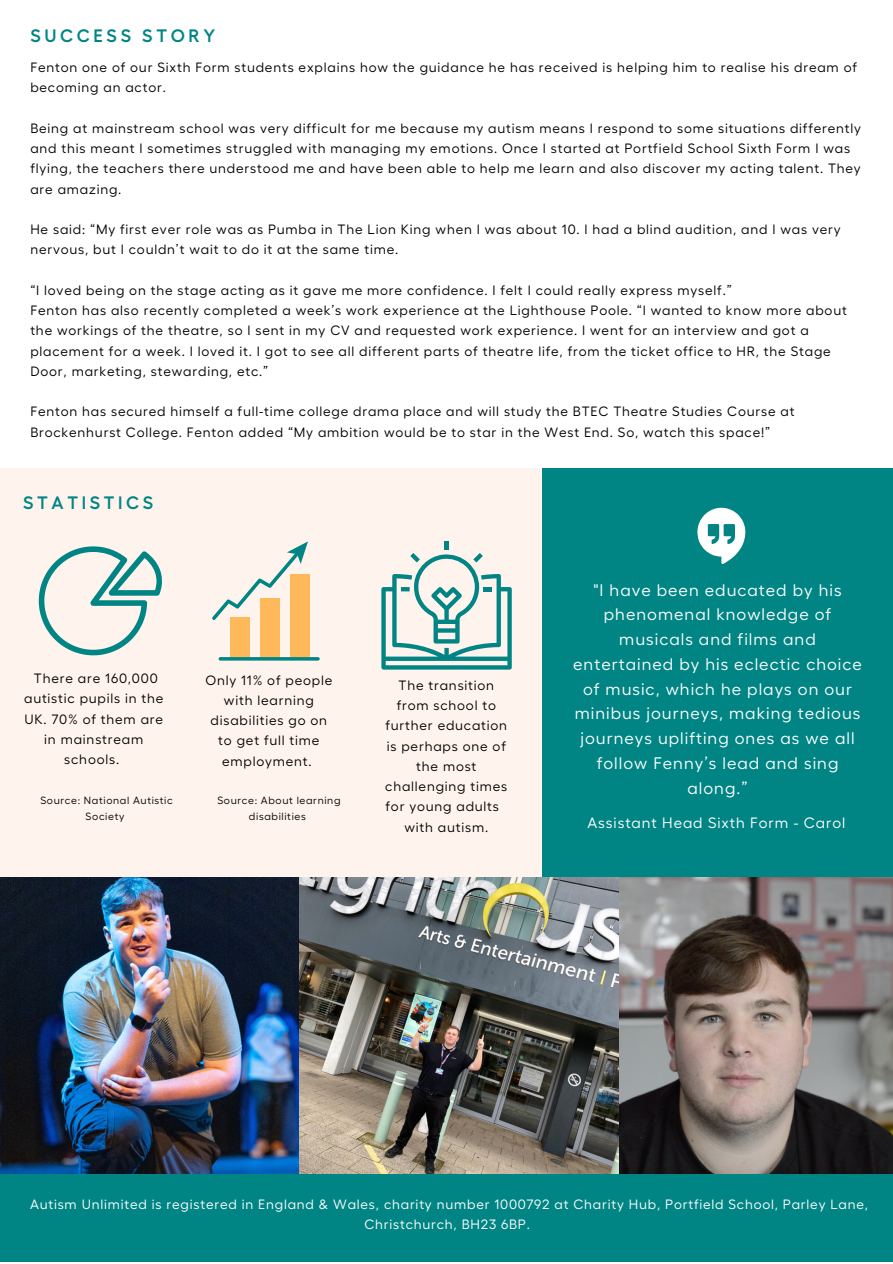
<style>
.page{position:relative;width:893px;height:1264px;background:#fff}
.page>*{position:absolute;margin:0;border:0;box-sizing:border-box;transform-origin:0 0}
.t1{font:600 18px "Fellix";letter-spacing:.2em;color:#008584}
.t2{font:16.8px/24.8px "Fellix";letter-spacing:.06em;color:#fff;text-align:center}
.t3{font:15px "Fellix";letter-spacing:.06em;color:#fff}
.t4{font:13.5px/20.2px "Fellix";letter-spacing:.06em;color:#000}
.t5{font:13.5px/20.2px "Fellix";letter-spacing:.06em;color:#fff;text-align:center}
.t6{font:10.5px/15.8px "Fellix";letter-spacing:.06em;color:#000;text-align:center}
</style>
<div class="page">
<div style="left:0;top:468px;width:892px;height:409px;background:#fff4ed"></div>
<div style="left:0;top:1169px;width:892px;height:93px;background:#008584"></div>
<div style="left:541px;top:468px;width:351px;height:409px;background:#008584"></div>
<svg style="left:697px;top:508px;width:48px;height:56px"></svg>
<div style="left:230px;top:617px;width:20px;height:42px;background:#ffb95b"></div>
<div style="left:260px;top:598px;width:20px;height:61px;background:#ffb95b"></div>
<div style="left:290px;top:574px;width:20px;height:85px;background:#ffb95b"></div>
<hr style="left:218px;top:657px;width:102px;height:3px;background:#008584;border-radius:2px">
<svg style="left:212px;top:541px;width:96px;height:79px"></svg>
<svg style="left:39px;top:546px;width:123px;height:109px"></svg>
<svg style="left:381px;top:541px;width:130px;height:128px"></svg>
<img style="left:0;top:877px;width:299px;height:296px">
<img style="left:299px;top:877px;width:593px;height:296px">
<p class="t1" style="left:30px;top:26px;width:186px">SUCCESS STORY</p>
<p class="t4" style="left:30px;top:57px;width:828px">Fenton one of our Sixth Form students explains how the guidance he has received is helping him to realise his dream of becoming an actor.</p>
<p class="t4" style="left:30px;top:118px;width:832px">Being at mainstream school was very difficult for me because my autism means I respond to some situations differently and this meant I sometimes struggled with managing my emotions. Once I started at Portfield School Sixth Form I was flying, the teachers there understood me and have been able to help me learn and also discover my acting talent. They are amazing.</p>
<p class="t4" style="left:30px;top:219px;width:811px">He said: “My first ever role was as Pumba in The Lion King when I was about 10. I had a blind audition, and I was very nervous, but I couldn’t wait to do it at the same time.</p>
<p class="t4" style="left:30px;top:280px;width:702px">“I loved being on the stage acting as it gave me more confidence. I felt I could really express myself.”</p>
<p class="t4" style="left:30px;top:300px;width:817px">Fenton has also recently completed a week’s work experience at the Lighthouse Poole. “I wanted to know more about the workings of the theatre, so I sent in my CV and requested work experience. I went for an interview and got a placement for a week. I loved it. I got to see all different parts of theatre life, from the ticket office to HR, the Stage Door, marketing, stewarding, etc.”</p>
<p class="t4" style="left:30px;top:401px;width:765px">Fenton has secured himself a full-time college drama place and will study the BTEC Theatre Studies Course at<br>Brockenhurst College. Fenton added “My ambition would be to star in the West End. So, watch this space!”</p>
<p class="t1" style="left:23px;top:492px;width:132px">STATISTICS</p>
<p class="t4" style="left:24px;top:668px;width:141px;text-align:center">There are 160,000 autistic pupils in the<br>UK. 70% of them are in mainstream schools.</p>
<p class="t4" style="left:205px;top:669px;width:128px;text-align:center">Only 11% of people with learning disabilities go on to get full time employment.</p>
<p class="t6" style="left:217px;top:792px;width:125px">Source: About learning disabilities</p>
<p class="t6" style="left:40px;top:792px;width:134px">Source: National Autistic<br>Society</p>
<p class="t4" style="left:398px;top:675px;width:97px">The transition</p>
<p class="t4" style="left:396px;top:695px;width:101px">from school to</p>
<p class="t4" style="left:385px;top:715px;width:123px">further education</p>
<p class="t4" style="left:387px;top:735px;width:121px">is perhaps one of</p>
<p class="t4" style="left:416px;top:756px;width:62px">the most</p>
<p class="t4" style="left:385px;top:776px;width:124px">challenging times</p>
<p class="t4" style="left:385px;top:796px;width:115px">for young adults</p>
<p class="t4" style="left:404px;top:816px;width:85px">with autism.</p>
<p class="t2" style="left:573px;top:577px;width:290px">"I have been educated by his phenomenal knowledge of musicals and films and entertained by his eclectic choice of music, which he plays on our minibus journeys, making tedious journeys uplifting ones as we all follow Fenny’s lead and sing along.”</p>
<p class="t3" style="left:587px;top:813px;width:259px">Assistant Head Sixth Form - Carol</p>
<p class="t5" style="left:30px;top:1194px;width:839px">Autism Unlimited is registered in England &amp; Wales, charity number 1000792 at Charity Hub, Portfield School, Parley Lane,<br>Christchurch, BH23 6BP.</p>
</div>
